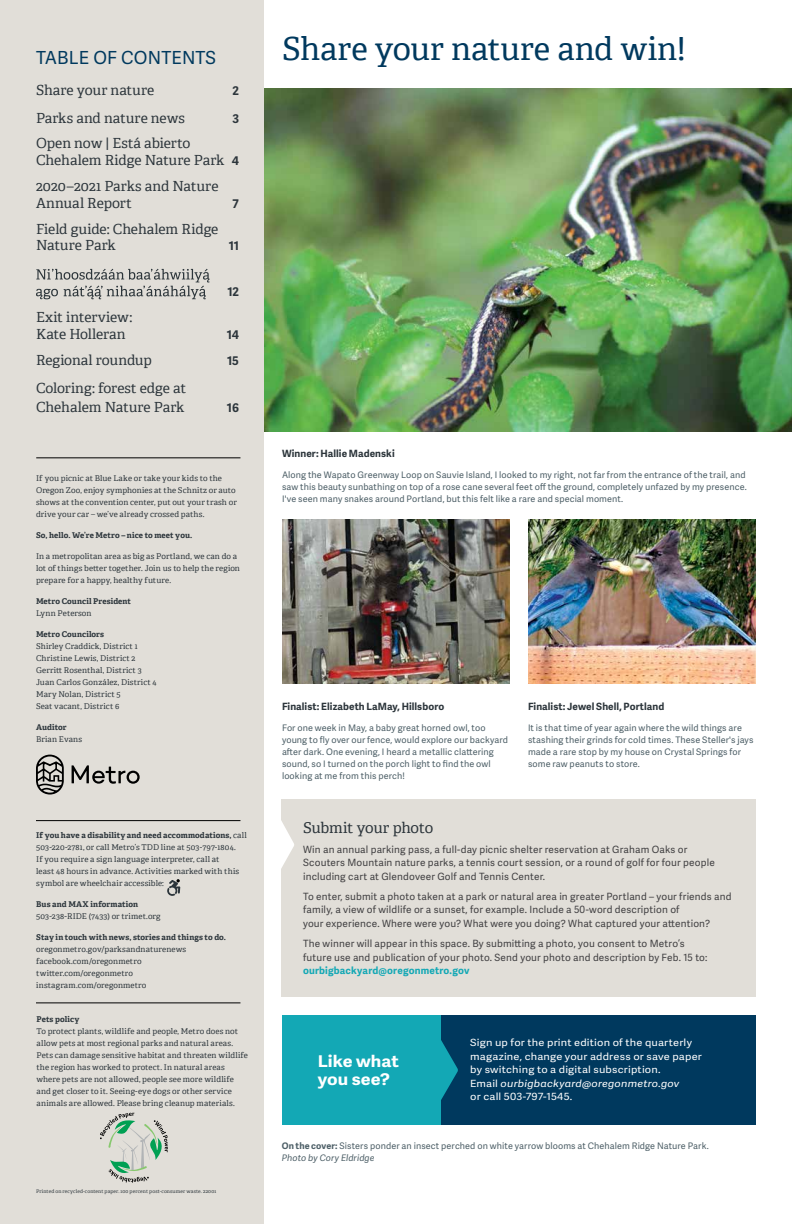
<style>
.page{position:relative;width:792px;height:1224px;background:#fff}
.page>*{position:absolute;margin:0;border:0;box-sizing:border-box;transform-origin:0 0}
.t1{font:32px "Adelle PE";letter-spacing:-.005em;color:#00395e}
.t2{font:18px "Adelle Sans";letter-spacing:.01em;color:#00395e}
.t3{font:700 16.2px/18px "Adelle Sans";letter-spacing:.005em;color:#fff;scale:1.11 1}
.t4{font:15px "Adelle PE";letter-spacing:-.02em;color:#2c353b}
.t5{font:14px/16.8px "Adelle PE";letter-spacing:-.005em;color:#2c353b}
.t6{font:700 12px "Adelle Sans";letter-spacing:-.02em;color:#2c353b}
.t7{font:10px/13.5px "Adelle Sans";letter-spacing:.015em;color:#414042}
.t8{font:700 10px "Adelle Sans";letter-spacing:.005em;color:#2c353b}
.t9{font:700 10px "Adelle Sans";letter-spacing:.015em;color:#13a8b5}
.t10{font:9.9px/13.5px "Adelle Sans";letter-spacing:.015em;color:#fff;scale:1.11 1}
.t11{font:9px/12px "Adelle Sans";letter-spacing:.01em;color:#4d5f67}
.t12{font:8px/12px "Adelle PE";letter-spacing:.015em;color:#2c353b}
.t13{font:700 8px "Adelle PE";letter-spacing:.015em;color:#2c353b}
.t14{font:5px "Adelle PE";letter-spacing:.025em;color:#2c353b}
.s1{font-family:"Adelle Sans";font-weight:700;font-size:12px}
.s2{font-weight:700}
.s3{font-style:italic}
</style>
<div class="page">
<img style="left:264px;top:89px;width:528px;height:342px">
<div style="left:0;top:0;width:264px;height:1224px;background:#e1ded8"></div>
<svg style="left:36px;top:269px;width:174px;height:30px"></svg>
<hr style="left:36px;top:820px;width:204px;height:1px;background:#000">
<hr style="left:36px;top:1003px;width:204px;height:1px;background:#000">
<hr style="left:36px;top:458px;width:204px;height:1px;background:#000">
<svg style="left:72px;top:765px;width:68px;height:19px"></svg>
<svg style="left:36px;top:755px;width:28px;height:40px"></svg>
<div style="left:440px;top:1015px;width:316px;height:109px;background:#00395e"></div>
<div style="left:282px;top:1015px;width:158px;height:109px;background:#13a8b5"></div>
<svg style="left:440px;top:1024px;width:18px;height:91px"></svg>
<svg style="left:167px;top:879px;width:13px;height:17px"></svg>
<img style="left:282px;top:520px;width:228px;height:164px">
<img style="left:528px;top:520px;width:228px;height:164px">
<div style="left:282px;top:799px;width:474px;height:197px;background:#e1ded8"></div>
<svg style="left:281px;top:813px;width:13px;height:63px"></svg>
<svg style="left:100px;top:1113px;width:68px;height:70px"></svg>
<h2 class="t2" style="left:36px;top:44px;width:181px">TABLE OF CONTENTS</h2>
<h3 class="t5" style="left:36px;top:81px;width:120px">Share your nature</h3>
<h3 class="t6" style="left:232px;top:82px;width:8px">2</h3>
<h3 class="t5" style="left:36px;top:109px;width:150px">Parks and nature news</h3>
<h3 class="t6" style="left:232px;top:110px;width:8px">3</h3>
<h3 class="t5" style="left:36px;top:134px;width:205px">Open now | Está abierto<br>Chehalem Ridge Nature Park <span class="s1">4</span></h3>
<h3 class="t5" style="left:36px;top:177px;width:184px">2020–2021 Parks and Nature<br>Annual Report</h3>
<h3 class="t6" style="left:233px;top:195px;width:8px">7</h3>
<h3 class="t5" style="left:36px;top:220px;width:184px">Field guide: Chehalem Ridge<br>Nature Park</h3>
<h3 class="t5" style="left:36px;top:308px;width:98px">Exit interview:<br>Kate Holleran</h3>
<h3 class="t6" style="left:229px;top:237px;width:12px">11</h3>
<h3 class="t6" style="left:227px;top:283px;width:13px">12</h3>
<h3 class="t6" style="left:227px;top:326px;width:14px">14</h3>
<h3 class="t5" style="left:36px;top:351px;width:117px">Regional roundup</h3>
<h3 class="t6" style="left:227px;top:352px;width:13px">15</h3>
<h3 class="t5" style="left:36px;top:378px;width:152px;line-height:19px">Coloring: forest edge at<br>Chehalem Nature Park</h3>
<h3 class="t6" style="left:227px;top:399px;width:14px">16</h3>
<p class="t12" style="left:36px;top:472px;width:202px">If you picnic at Blue Lake or take your kids to the Oregon Zoo, enjoy symphonies at the Schnitz or auto shows at the convention center, put out your trash or drive your car – we’ve already crossed paths.</p>
<p class="t13" style="left:36px;top:529px;width:158px">So, hello. We’re Metro – nice to meet you.</p>
<p class="t12" style="left:36px;top:550px;width:206px">In a metropolitan area as big as Portland, we can do a lot of things better together. Join us to help the region prepare for a happy, healthy future.</p>
<p class="t13" style="left:36px;top:595px;width:97px">Metro Council President</p>
<p class="t12" style="left:36px;top:607px;width:57px">Lynn Peterson</p>
<p class="t13" style="left:36px;top:628px;width:70px">Metro Councilors</p>
<p class="t12" style="left:36px;top:640px;width:122px">Shirley Craddick, District 1<br>Christine Lewis, District 2<br>Gerritt Rosenthal, District 3<br>Juan Carlos González, District 4<br>Mary Nolan, District 5<br>Seat vacant, District 6</p>
<p class="t13" style="left:36px;top:721px;width:32px">Auditor</p>
<p class="t12" style="left:36px;top:733px;width:48px">Brian Evans</p>
<p class="t12" style="left:36px;top:828px;width:212px"><span class="s2">If you have a disability and need accommodations,</span> call 503-220-2781, or call Metro’s TDD line at 503-797-1804.<br>If you require a sign language interpreter, call at<br>least 48 hours in advance. Activities marked with this symbol are wheelchair accessible:</p>
<p class="t13" style="left:36px;top:898px;width:103px">Bus and MAX information</p>
<p class="t12" style="left:36px;top:909px;width:126px">503-238-RIDE (7433) or trimet.org</p>
<p class="t13" style="left:36px;top:931px;width:191px">Stay in touch with news, stories and things to do.</p>
<p class="t12" style="left:36px;top:942px;width:152px">oregonmetro.gov/parksandnaturenews facebook.com/oregonmetro twitter.com/oregonmetro instagram.com/oregonmetro</p>
<h1 class="t1" style="left:282px;top:25px;width:405px">Share your nature and win!</h1>
<p class="t8" style="left:282px;top:446px;width:114px">Winner: Hallie Madenski</p>
<p class="t11" style="left:282px;top:468px;width:466px">Along the Wapato Greenway Loop on Sauvie Island, I looked to my right, not far from the entrance of the trail, and saw this beauty sunbathing on top of a rose cane several feet off the ground, completely unfazed by my presence.<br>I've seen many snakes around Portland, but this felt like a rare and special moment.</p>
<p class="t8" style="left:282px;top:699px;width:164px">Finalist: Elizabeth LaMay, Hillsboro</p>
<p class="t11" style="left:282px;top:721px;width:228px">For one week in May, a baby great horned owl, too young to fly over our fence, would explore our backyard after dark. One evening, I heard a metallic clattering sound, so I turned on the porch light to find the owl looking at me from this perch!</p>
<p class="t8" style="left:528px;top:699px;width:138px">Finalist: Jewel Shell, Portland</p>
<p class="t11" style="left:528px;top:721px;width:227px">It is that time of year again where the wild things are stashing their grinds for cold times. These Steller's jays made a rare stop by my house on Crystal Springs for some raw peanuts to store.</p>
<h3 class="t4" style="left:303px;top:816px;width:132px">Submit your photo</h3>
<p class="t7" style="left:303px;top:842px;width:413px">Win an annual parking pass, a full-day picnic shelter reservation at Graham Oaks or<br>Scouters Mountain nature parks, a tennis court session, or a round of golf for four people including cart at Glendoveer Golf and Tennis Center.</p>
<p class="t7" style="left:303px;top:889px;width:430px">To enter, submit a photo taken at a park or natural area in greater Portland – your friends and family, a view of wildlife or a sunset, for example. Include a 50-word description of<br>your experience. Where were you? What were you doing? What captured your attention?</p>
<p class="t7" style="left:303px;top:937px;width:406px">The winner will appear in this space. By submitting a photo, you consent to Metro’s future use and publication of your photo. Send your photo and description by Feb. 15 to:</p>
<p class="t9" style="left:303px;top:963px;width:168px">ourbigbackyard@oregonmetro.gov</p>
<p class="t13" style="left:37px;top:1013px;width:44px">Pets policy</p>
<p class="t12" style="left:37px;top:1025px;width:213px">To protect plants, wildlife and people, Metro does not allow pets at most regional parks and natural areas.<br>Pets can damage sensitive habitat and threaten wildlife the region has worked to protect. In natural areas where pets are not allowed, people see more wildlife and get closer to it. Seeing-eye dogs or other service animals are allowed. Please bring cleanup materials.</p>
<p class="t10" style="left:470px;top:1036px;width:210px">Sign up for the print edition of the quarterly magazine, change your address or save paper by switching to a digital subscription.<br>Email <span class="s3">ourbigbackyard@oregonmetro.gov<br></span>or call 503-797-1545.</p>
<h3 class="t3" style="left:318px;top:1051px;width:75px">Like what you see?</h3>
<p class="t14" style="left:36px;top:1188px;width:182px">Printed on recycled-content paper. 100 percent post-consumer waste. 22001</p>
<p class="t11" style="left:282px;top:1140px;width:428px"><span class="s2">On the cover:</span> Sisters ponder an insect perched on white yarrow blooms at Chehalem Ridge Nature Park.<br><span class="s3">Photo by Cory Eldridge</span></p>
</div>
